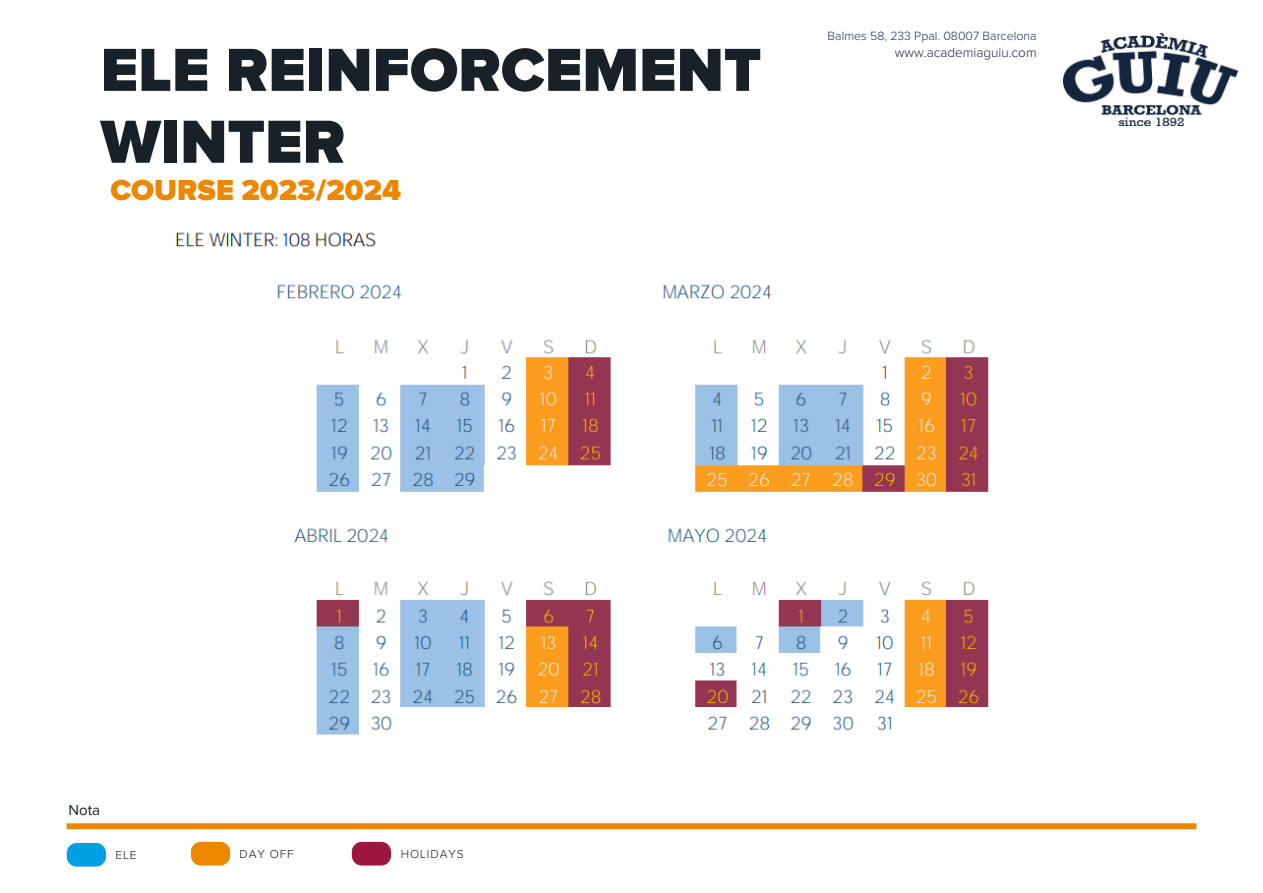
<style>
.page{position:relative;width:1263px;height:893px;background:#fff}
.page>*{position:absolute;margin:0;border:0;box-sizing:border-box;transform-origin:0 0}
.t1{font:900 63px/71.8px "Proxima Nova";color:#172127}
.t2{font:900 30px "Proxima Nova";color:#ee8700}
.t3{font:15px "Proxima Nova";color:#172127}
.t4{font:300 13.5px "Proxima Nova";color:#1c2747}
.t5{font:300 12.45px "Proxima Nova";color:#1e3259}
.t6{font:300 12px "Proxima Nova";letter-spacing:.075em;color:#141a23}
</style>
<div class="page">
<img style="left:176px;top:232px;width:813px;height:503px">
<div style="left:67px;top:823px;width:1129px;height:6px;background:#ed8600"></div>
<div style="left:352px;top:842px;width:39px;height:23px;background:#9e163d;border-radius:10px"></div>
<div style="left:191px;top:842px;width:39px;height:23px;background:#ed8600;border-radius:10px"></div>
<div style="left:67px;top:843px;width:39px;height:24px;background:#009fe3;border-radius:10px"></div>
<img style="left:1063px;top:33px;width:175px;height:93px">
<h1 class="t1" style="left:101px;top:34px;width:662px">ELE REINFORCEMENT<br>WINTER</h1>
<h2 class="t2" style="left:110px;top:168px;width:292px">COURSE 2023/2024</h2>
<p class="t5" style="left:828px;top:30px;width:211px">Balmes 58, 233 Ppal. 08007 Barcelona</p>
<p class="t4" style="left:895px;top:42px;width:143px">www.academiaguiu.com</p>
<p class="t3" style="left:69px;top:799px;width:33px">Nota</p>
<p class="t6" style="left:115px;top:846px;width:23px">ELE</p>
<p class="t6" style="left:239px;top:848px;width:56px">DAY OFF</p>
<p class="t6" style="left:401px;top:848px;width:64px">HOLIDAYS</p>
</div>
